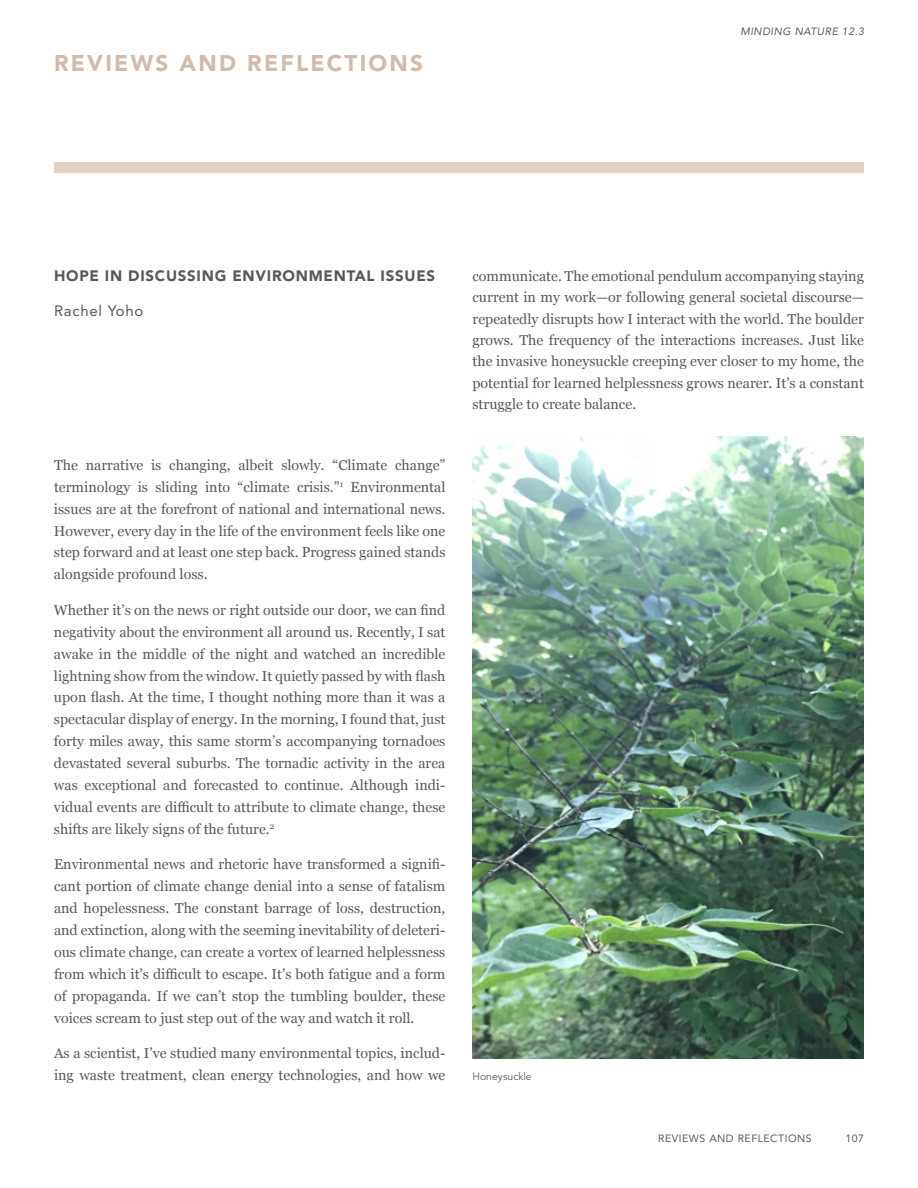
<style>
.page{position:relative;width:918px;height:1188px;background:#fff}
.page>*{position:absolute;margin:0;border:0;box-sizing:border-box;transform-origin:0 0}
.t1{font:900 22.5px "Avenir";letter-spacing:.1em;color:#d1bbac}
.t2{font:900 15px "Avenir";letter-spacing:.05em;color:#58595b}
.t3{font:15px "Avenir";letter-spacing:.05em;color:#58595b}
.t4{font:14.25px/21.9px "Georgia";color:#58595b;text-align:justify}
.t5{font:10.5px "Avenir";letter-spacing:.05em;color:#58595b}
.t6{font:italic 10.5px "Avenir";letter-spacing:.05em;color:#58595b}
.t7{font:10.5px "Avenir";color:#58595b}
</style>
<div class="page">
<div style="left:54px;top:162px;width:810px;height:11px;background:#e3d1c4"></div>
<img style="left:472px;top:436px;width:392px;height:623px">
<h1 class="t1" style="left:54px;top:50px;width:371px">REVIEWS AND REFLECTIONS</h1>
<p class="t6" style="left:740px;top:25px;width:125px">MINDING NATURE 12.3</p>
<p class="t2" style="left:54px;top:267px;width:383px">HOPE IN DISCUSSING ENVIRONMENTAL ISSUES</p>
<p class="t3" style="left:54px;top:302px;width:91px">Rachel Yoho</p>
<p class="t4" style="left:54px;top:453px;width:393px">The narrative is changing, albeit slowly. “Climate change” terminology is sliding into “climate crisis.”<sup>1</sup> Environmental issues are at the forefront of national and international news.<br>However, every day in the life of the environment feels like one step forward and at least one step back. Progress gained stands alongside profound loss.</p>
<p class="t4" style="left:54px;top:598px;width:393px">Whether it’s on the news or right outside our door, we can find negativity about the environment all around us. Recently, I sat awake in the middle of the night and watched an incredible lightning show from the window. It quietly passed by with flash upon flash. At the time, I thought nothing more than it was a spectacular display of energy. In the morning, I found that, just forty miles away, this same storm’s accompanying tornadoes devastated several suburbs. The tornadic activity in the area was exceptional and forecasted to continue. Although indi&shy;vidual events are difficult to attribute to climate change, these shifts are likely signs of the future.<sup>2</sup></p>
<p class="t4" style="left:54px;top:853px;width:393px">Environmental news and rhetoric have transformed a signifi&shy;cant portion of climate change denial into a sense of fatalism and hopelessness. The constant barrage of loss, destruction, and extinction, along with the seeming inevitability of deleteri&shy;ous climate change, can create a vortex of learned helplessness from which it’s difficult to escape. It’s both fatigue and a form of propaganda. If we can’t stop the tumbling boulder, these voices scream to just step out of the way and watch it roll.</p>
<p class="t4" style="left:54px;top:1042px;width:393px">As a scientist, I’ve studied many environmental topics, includ&shy;ing waste treatment, clean energy technologies, and how we</p>
<p class="t4" style="left:472px;top:265px;width:393px;line-height:21.3px">communicate. The emotional pendulum accompanying staying current in my work—or following general societal discourse— repeatedly disrupts how I interact with the world. The boulder grows. The frequency of the interactions increases. Just like the invasive honeysuckle creeping ever closer to my home, the potential for learned helplessness grows nearer. It’s a constant struggle to create balance.</p>
<p class="t7" style="left:472px;top:1070px;width:61px">Honeysuckle</p>
<p class="t5" style="left:658px;top:1132px;width:155px">REVIEWS AND REFLECTIONS</p>
<p class="t5" style="left:845px;top:1132px;width:20px">107</p>
</div>
